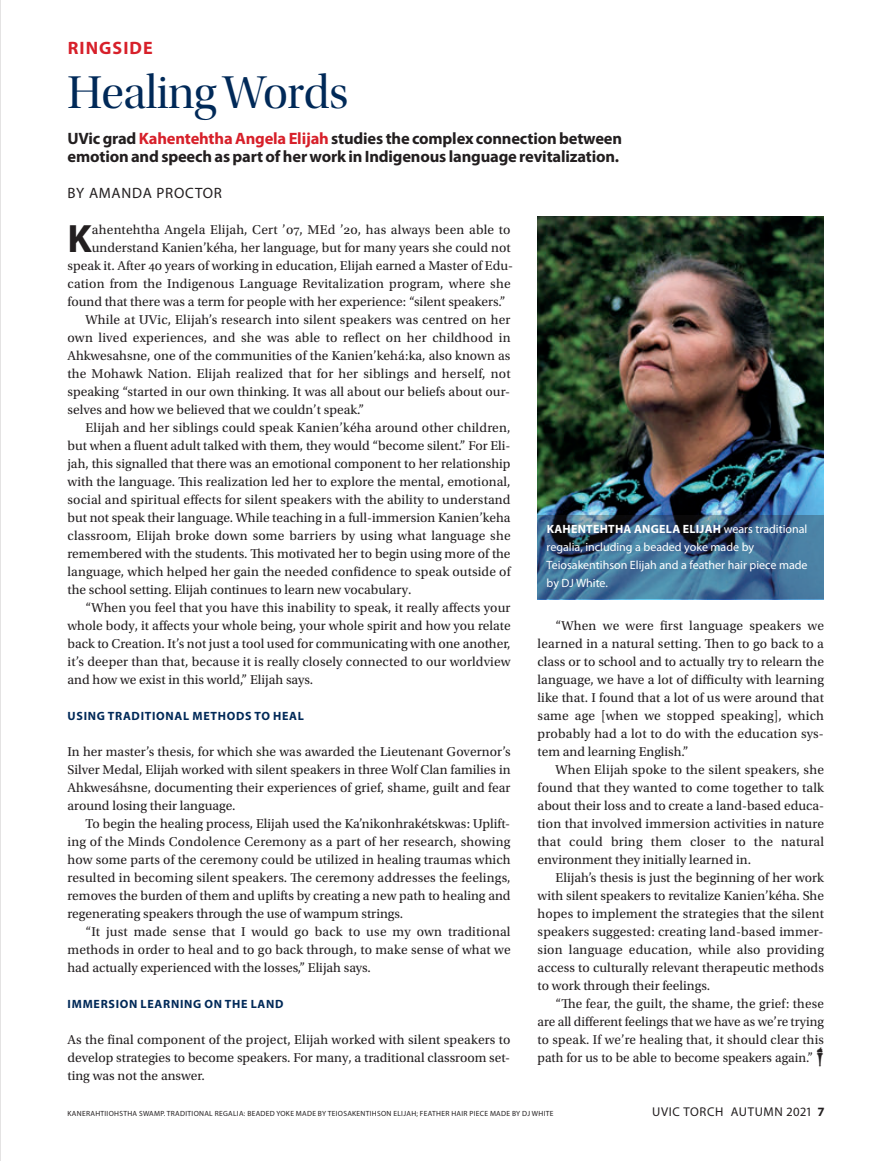
<style>
.page{position:relative;width:878px;height:1161px;background:#fff}
.page>*{position:absolute;margin:0;border:0;box-sizing:border-box;transform-origin:0 0}
.t1{font:48px "Utopia Std Disp";letter-spacing:-.01em;color:#002958}
.t2{font:700 39.75px "Myriad Pro";color:#231f20}
.t3{font:700 18px "Myriad Pro";letter-spacing:.06em;color:#d7202a}
.t4{font:700 16.5px/18px "Myriad Pro";letter-spacing:-.01em;color:#231f20}
.t5{font:15px "Myriad Pro";letter-spacing:.05em;color:#231f20}
.t6{font:13.5px/18px "Utopia Std";color:#231f20;text-align:justify}
.t7{font:12.75px "Myriad Pro";letter-spacing:.05em;color:#231f20}
.t8{font:12px/18px "Myriad Pro";color:#fff}
.t9{font:700 12px "Myriad Pro";letter-spacing:.06em;color:#002958}
.t10{font:7.5px "Myriad Pro";letter-spacing:.04em;color:#231f20}
.s1{color:#d7202a}
.s2{font-weight:700}
</style>
<div class="page">
<svg style="left:0;top:0;width:1px;height:1161px"></svg>
<img style="left:537px;top:216px;width:287px;height:299px">
<div style="left:537px;top:515px;width:287px;height:84px;background:#231f20;opacity:.3"></div>
<h3 class="t3" style="left:68px;top:41px;width:87px">RINGSIDE</h3>
<h1 class="t1" style="left:68px;top:72px;width:282px">Healing Words</h1>
<p class="t4" style="left:68px;top:131px;width:556px">UVic grad <span class="s1">Kahentehtha Angela Elijah</span> studies the complex connection between emotion and speech as part of her work in Indigenous language revitalization.</p>
<p class="t5" style="left:68px;top:187px;width:156px">BY AMANDA PROCTOR</p>
<h2 class="t2" style="left:68px;top:224px;width:26px">K</h2>
<p class="t6" style="left:92px;top:222px;width:420px">ahentehtha Angela Elijah, Cert ’07, MEd ’20, has always been able to</p>
<p class="t6" style="left:92px;top:240px;width:420px">understand Kanien’kéha, her language, but for many years she could not</p>
<p class="t6" style="left:67px;top:258px;width:447px">speak it. After 40 years of working in education, Elijah earned a Master of Edu-</p>
<p class="t6" style="left:67px;top:276px;width:444px">cation from the Indigenous Language Revitalization program, where she</p>
<p class="t6" style="left:67px;top:294px;width:439px">found that there was a term for people with her experience: “silent speakers.”</p>
<p class="t6" style="left:85px;top:312px;width:426px">While at UVic, Elijah’s research into silent speakers was centred on her</p>
<p class="t6" style="left:67px;top:330px;width:444px">own lived experiences, and she was able to reflect on her childhood in</p>
<p class="t6" style="left:67px;top:348px;width:444px">Ahkwesahsne, one of the communities of the Kanien’kehá:ka, also known as</p>
<p class="t6" style="left:67px;top:366px;width:444px">the Mohawk Nation. Elijah realized that for her siblings and herself, not</p>
<p class="t6" style="left:67px;top:384px;width:444px">speaking “started in our own thinking. It was all about our beliefs about our-</p>
<p class="t6" style="left:67px;top:402px;width:298px">selves and how we believed that we couldn’t speak.”</p>
<p class="t6" style="left:85px;top:420px;width:426px">Elijah and her siblings could speak Kanien’kéha around other children,</p>
<p class="t6" style="left:67px;top:438px;width:444px">but when a fluent adult talked with them, they would “become silent.” For Eli-</p>
<p class="t6" style="left:67px;top:456px;width:444px">jah, this signalled that there was an emotional component to her relationship</p>
<p class="t6" style="left:67px;top:474px;width:444px">with the language. This realization led her to explore the mental, emotional,</p>
<p class="t6" style="left:67px;top:492px;width:444px">social and spiritual effects for silent speakers with the ability to understand</p>
<p class="t6" style="left:67px;top:510px;width:444px">but not speak their language. While teaching in a full-immersion Kanien’keha</p>
<p class="t6" style="left:67px;top:528px;width:444px">classroom, Elijah broke down some barriers by using what language she</p>
<p class="t6" style="left:67px;top:546px;width:444px">remembered with the students. This motivated her to begin using more of the</p>
<p class="t6" style="left:67px;top:564px;width:445px">language, which helped her gain the needed confidence to speak outside of</p>
<p class="t6" style="left:67px;top:582px;width:345px">the school setting. Elijah continues to learn new vocabulary.</p>
<p class="t6" style="left:85px;top:600px;width:426px">“When you feel that you have this inability to speak, it really affects your</p>
<p class="t6" style="left:67px;top:618px;width:444px">whole body, it affects your whole being, your whole spirit and how you relate</p>
<p class="t6" style="left:67px;top:636px;width:444px">back to Creation. It’s not just a tool used for communicating with one another,</p>
<p class="t6" style="left:67px;top:654px;width:444px">it’s deeper than that, because it is really closely connected to our worldview</p>
<p class="t6" style="left:67px;top:672px;width:247px">and how we exist in this world,” Elijah says.</p>
<p class="t9" style="left:68px;top:711px;width:238px">USING TRADITIONAL METHODS TO HEAL</p>
<p class="t6" style="left:68px;top:744px;width:444px">In her master’s thesis, for which she was awarded the Lieutenant Governor’s Silver Medal, Elijah worked with silent speakers in three Wolf Clan families in Ahkwesáhsne, documenting their experiences of grief, shame, guilt and fear around losing their language.</p>
<p class="t6" style="left:68px;top:816px;width:444px;text-indent:18px">To begin the healing process, Elijah used the Ka’nikonhrakétskwas: Uplift&shy;ing of the Minds Condolence Ceremony as a part of her research, showing how some parts of the ceremony could be utilized in healing traumas which resulted in becoming silent speakers. The ceremony addresses the feelings, removes the burden of them and uplifts by creating a new path to healing and regenerating speakers through the use of wampum strings.</p>
<p class="t6" style="left:68px;top:924px;width:444px;text-indent:18px">“It just made sense that I would go back to use my own traditional methods in order to heal and to go back through, to make sense of what we had actually experienced with the losses,” Elijah says.</p>
<p class="t9" style="left:68px;top:999px;width:217px">IMMERSION LEARNING ON THE LAND</p>
<p class="t6" style="left:68px;top:1032px;width:444px">As the final component of the project, Elijah worked with silent speakers to develop strategies to become speakers. For many, a traditional classroom set&shy;ting was not the answer.</p>
<p class="t8" style="left:546px;top:521px;width:262px"><span class="s2">KAHENTEHTHA ANGELA ELIJAH</span> wears traditional regalia, including a beaded yoke made by Teiosakentihson Elijah and a feather hair piece made by DJ White.</p>
<p class="t6" style="left:537px;top:618px;width:288px;text-indent:18px">“When we were first language speakers we learned in a natural setting. Then to go back to a class or to school and to actually try to relearn the language, we have a lot of difficulty with learning like that. I found that a lot of us were around that same age [when we stopped speaking], which probably had a lot to do with the education sys&shy;tem and learning English.”</p>
<p class="t6" style="left:537px;top:762px;width:288px;text-indent:18px">When Elijah spoke to the silent speakers, she found that they wanted to come together to talk about their loss and to create a land-based educa&shy;tion that involved immersion activities in nature that could bring them closer to the natural environment they initially learned in.</p>
<p class="t6" style="left:537px;top:870px;width:288px;text-indent:18px">Elijah’s thesis is just the beginning of her work with silent speakers to revitalize Kanien’kéha. She hopes to implement the strategies that the silent speakers suggested: creating land-based immer&shy;sion language education, while also providing access to culturally relevant therapeutic methods to work through their feelings.</p>
<p class="t6" style="left:537px;top:996px;width:288px;text-indent:18px">“The fear, the guilt, the shame, the grief: these are all different feelings that we have as we’re trying to speak. If we’re healing that, it should clear this path for us to be able to become speakers again.”</p>
<p class="t10" style="left:68px;top:1111px;width:487px">KANERAHTIIOHSTHA SWAMP. TRADITIONAL REGALIA: BEADED YOKE MADE BY TEIOSAKENTIHSON ELIJAH; FEATHER HAIR PIECE MADE BY DJ WHITE</p>
<p class="t7" style="left:652px;top:1107px;width:132px">UVIC TORCH AUTUMN</p>
</div>
